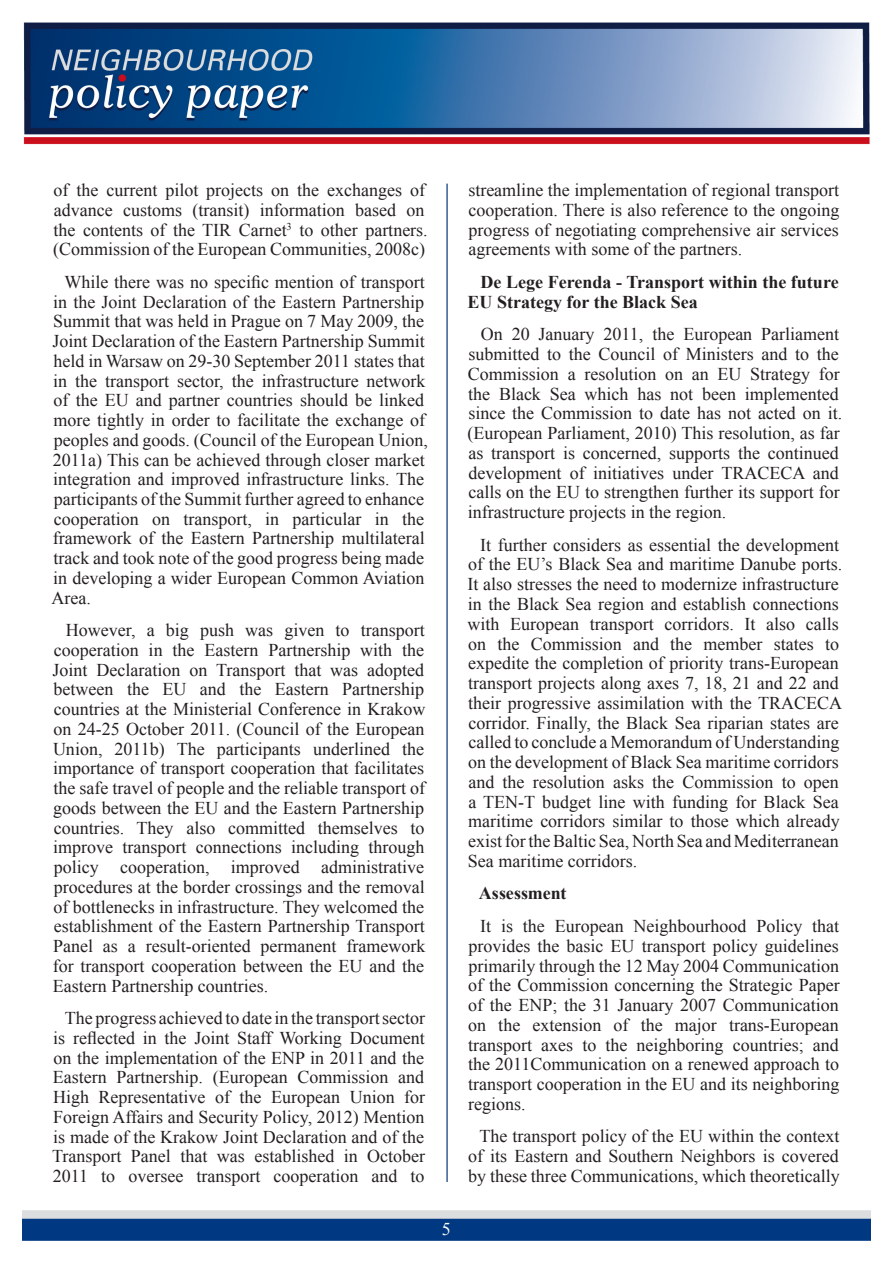
<style>
.page{position:relative;width:893px;height:1263px;background:#fff}
.page>*{position:absolute;margin:0;border:0;box-sizing:border-box;transform-origin:0 0}
.Gövde_Metin{font:18px/19.8px "Times New Roman";color:#231f20}
.Gövde_Başlık{font:700 18px/19.8px "Times New Roman";color:#231f20}
.t1{font:18px "Times New Roman";color:#fff}
</style>
<div class="page">
<img style="left:22px;top:1210px;width:849px;height:31px">
<img style="left:24px;top:22px;width:846px;height:122px">
<hr style="left:446px;top:184px;width:2px;height:998px;background:#365f91">
<p class="Gövde_Metin" style="left:53px;top:180px;width:376px">of the current pilot projects on the exchanges of advance customs (transit) information based on the contents of the TIR Carnet<sup>3</sup> to other partners. (Commission of the European Communities, 2008c)</p>
<p class="Gövde_Metin" style="left:52px;top:272px;width:378px;text-indent:13px">While there was no specific mention of transport in the Joint Declaration of the Eastern Partnership Summit that was held in Prague on 7 May 2009, the Joint Declaration of the Eastern Partnership Summit held in Warsaw on 29-30 September 2011 states that in the transport sector, the infrastructure network of the EU and partner countries should be linked more tightly in order to facilitate the exchange of peoples and goods. (Council of the European Union, 2011a) This can be achieved through closer market integration and improved infrastructure links. The participants of the Summit further agreed to enhance cooperation on transport, in particular in the framework of the Eastern Partnership multilateral track and took note of the good progress being made in developing a wider European Common Aviation Area.</p>
<p class="Gövde_Metin" style="left:52px;top:620px;width:374px;text-align:justify;text-indent:13px">However, a big push was given to transport cooperation in the Eastern Partnership with the Joint Declaration on Transport that was adopted between the EU and the Eastern Partnership countries at the Ministerial Conference in Krakow on 24-25 October 2011. (Council of the European Union, 2011b) The participants underlined the importance of transport cooperation that facilitates the safe travel of people and the reliable transport of goods between the EU and the Eastern Partnership countries. They also committed themselves to improve transport connections including through policy cooperation, improved administrative procedures at the border crossings and the removal of bottlenecks in infrastructure. They welcomed the establishment of the Eastern Partnership Transport Panel as a result-oriented permanent framework for transport cooperation between the EU and the Eastern Partnership countries.</p>
<p class="Gövde_Metin" style="left:52px;top:1008px;width:375px;text-align:justify;text-indent:13px">The progress achieved to date in the transport sector is reflected in the Joint Staff Working Document on the implementation of the ENP in 2011 and the Eastern Partnership. (European Commission and High Representative of the European Union for Foreign Affairs and Security Policy, 2012) Mention is made of the Krakow Joint Declaration and of the Transport Panel that was established in October 2011 to oversee transport cooperation and to</p>
<p class="t1" style="left:442px;top:1217px;width:10px">5</p>
<p class="Gövde_Metin" style="left:468px;top:180px;width:373px;text-align:justify">streamline the implementation of regional transport cooperation. There is also reference to the ongoing progress of negotiating comprehensive air services agreements with some of the partners.</p>
<p class="Gövde_Başlık" style="left:468px;top:272px;width:373px;text-indent:13px">De Lege Ferenda - Transport within the future<br>EU Strategy for the Black Sea</p>
<p class="Gövde_Metin" style="left:468px;top:324px;width:376px;text-indent:13px">On 20 January 2011, the European Parliament submitted to the Council of Ministers and to the Commission a resolution on an EU Strategy for the Black Sea which has not been implemented since the Commission to date has not acted on it. (European Parliament, 2010) This resolution, as far as transport is concerned, supports the continued development of initiatives under TRACECA and calls on the EU to strengthen further its support for infrastructure projects in the region.</p>
<p class="Gövde_Metin" style="left:467px;top:534px;width:377px;text-indent:13px">It further considers as essential the development of the EU’s Black Sea and maritime Danube ports.<br>It also stresses the need to modernize infrastructure in the Black Sea region and establish connections with European transport corridors. It also calls on the Commission and the member states to expedite the completion of priority trans-European transport projects along axes 7, 18, 21 and 22 and their progressive assimilation with the TRACECA corridor. Finally, the Black Sea riparian states are called to conclude a Memorandum of Understanding on the development of Black Sea maritime corridors and the resolution asks the Commission to open a TEN-T budget line with funding for Black Sea maritime corridors similar to those which already exist for the Baltic Sea, North Sea and Mediterranean Sea maritime corridors.</p>
<p class="Gövde_Başlık" style="left:479px;top:883px;width:89px">Assessment</p>
<p class="Gövde_Metin" style="left:468px;top:916px;width:373px;text-align:justify;text-indent:12px">It is the European Neighbourhood Policy that provides the basic EU transport policy guidelines primarily through the 12 May 2004 Communication of the Commission concerning the Strategic Paper of the ENP; the 31 January 2007 Communication on the extension of the major trans-European transport axes to the neighboring countries; and the 2011Communication on a renewed approach to transport cooperation in the EU and its neighboring regions.</p>
<p class="Gövde_Metin" style="left:468px;top:1126px;width:373px;text-align:center">The transport policy of the EU within the context of its Eastern and Southern Neighbors is covered by these three Communications, which theoretically</p>
</div>
